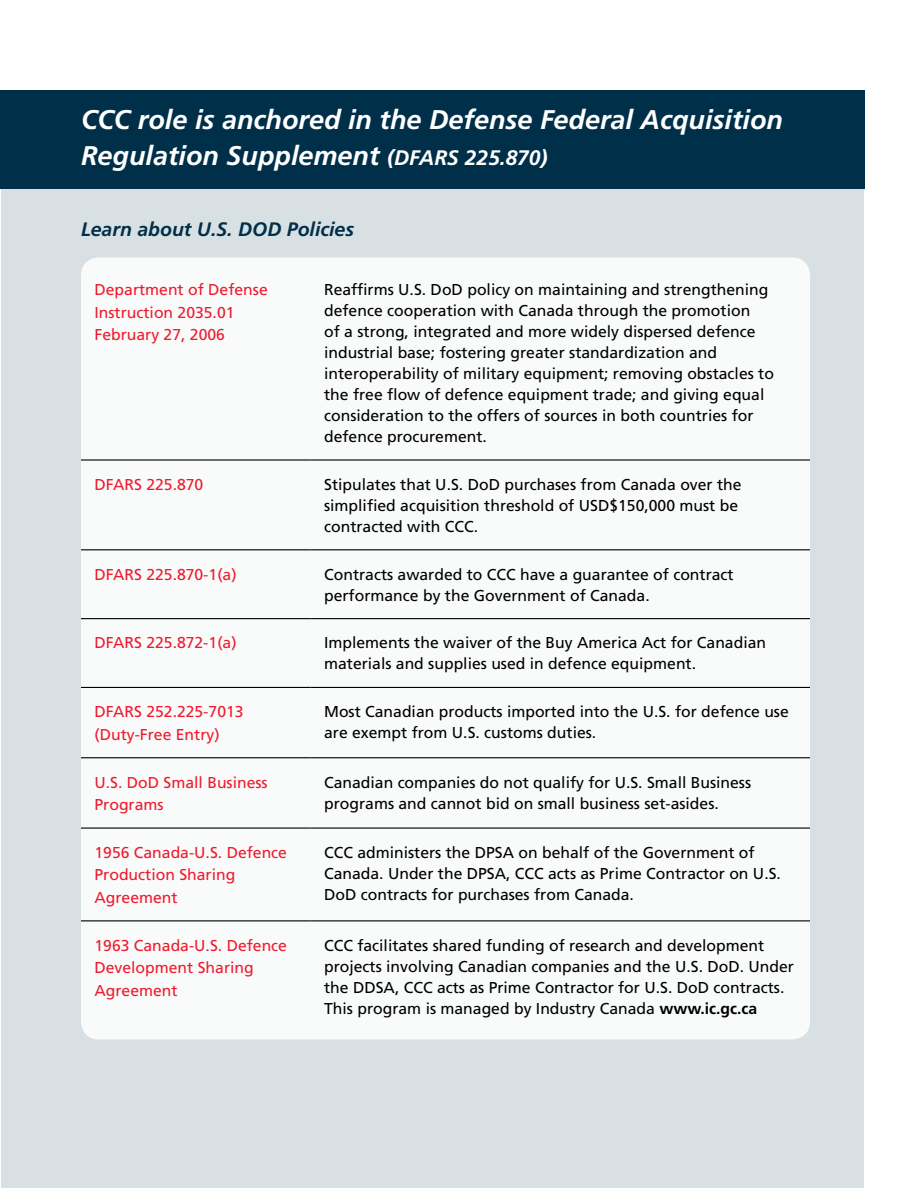
<style>
.page{position:relative;width:918px;height:1188px;background:#fff}
.page>*{position:absolute;margin:0;border:0;box-sizing:border-box;transform-origin:0 0}
.t1{font:italic 700 27px/36px "Frutiger LT Std";color:#fff}
.t2{font:italic 700 19.5px "Frutiger LT Std";color:#003049}
.t3{font:15.75px/21px "Frutiger LT Std";color:#000}
.t4{font:15.75px/22.5px "Frutiger LT Std";color:#ee1c2e}
.s1{font-size:21px}
.s2{font-weight:700}
</style>
<div class="page">
<div style="left:1px;top:90px;width:863px;height:1098px;background:#d9e0e3"></div>
<div style="left:81px;top:257px;width:729px;height:782px;background:#fff;border-radius:18px"></div>
<div style="left:0;top:90px;width:864px;height:98px;background:#003049"></div>
<hr style="left:81px;top:459px;width:230px;height:2px;background:#000">
<hr style="left:311px;top:459px;width:499px;height:2px;background:#000">
<hr style="left:81px;top:549px;width:230px;height:1px;background:#000">
<hr style="left:311px;top:549px;width:499px;height:1px;background:#000">
<hr style="left:81px;top:618px;width:230px;height:1px;background:#000">
<hr style="left:311px;top:618px;width:499px;height:1px;background:#000">
<hr style="left:81px;top:687px;width:230px;height:1px;background:#000">
<hr style="left:311px;top:687px;width:499px;height:1px;background:#000">
<hr style="left:81px;top:757px;width:230px;height:1px;background:#000">
<hr style="left:311px;top:757px;width:499px;height:1px;background:#000">
<hr style="left:81px;top:828px;width:230px;height:1px;background:#000">
<hr style="left:311px;top:828px;width:499px;height:1px;background:#000">
<hr style="left:81px;top:920px;width:230px;height:1px;background:#000">
<hr style="left:311px;top:920px;width:499px;height:1px;background:#000">
<h1 class="t1" style="left:81px;top:103px;width:704px">CCC role is anchored in the Defense Federal Acquisition<br>Regulation Supplement <span class="s1">(DFARS 225.870)</span></h1>
<p class="t2" style="left:81px;top:220px;width:275px">Learn about U.S. DOD Policies</p>
<p class="t4" style="left:94px;top:279px;width:175px">Department of Defense<br>Instruction 2035.01<br>February 27, 2006</p>
<p class="t3" style="left:324px;top:280px;width:451px">Reaffirms U.S. DoD policy on maintaining and strengthening defence cooperation with Canada through the promotion<br>of a strong, integrated and more widely dispersed defence industrial base; fostering greater standardization and interoperability of military equipment; removing obstacles to the free flow of defence equipment trade; and giving equal consideration to the offers of sources in both countries for defence procurement.</p>
<p class="t4" style="left:94px;top:474px;width:110px">DFARS 225.870</p>
<p class="t3" style="left:324px;top:475px;width:419px">Stipulates that U.S. DoD purchases from Canada over the simplified acquisition threshold of USD$150,000 must be contracted with CCC.</p>
<p class="t4" style="left:94px;top:564px;width:144px">DFARS 225.870-1(a)</p>
<p class="t3" style="left:324px;top:565px;width:411px">Contracts awarded to CCC have a guarantee of contract performance by the Government of Canada.</p>
<p class="t4" style="left:94px;top:633px;width:144px">DFARS 225.872-1(a)</p>
<p class="t3" style="left:324px;top:633px;width:443px">Implements the waiver of the Buy America Act for Canadian materials and supplies used in defence equipment.</p>
<p class="t4" style="left:94px;top:701px;width:151px">DFARS 252.225-7013 (Duty-Free Entry)</p>
<p class="t3" style="left:324px;top:702px;width:466px">Most Canadian products imported into the U.S. for defence use are exempt from U.S. customs duties.</p>
<p class="t4" style="left:94px;top:772px;width:175px">U.S. DoD Small Business<br>Programs</p>
<p class="t3" style="left:324px;top:772px;width:429px">Canadian companies do not qualify for U.S. Small Business programs and cannot bid on small business set-asides.</p>
<p class="t4" style="left:94px;top:842px;width:194px">1956 Canada-U.S. Defence<br>Production Sharing<br>Agreement</p>
<p class="t3" style="left:324px;top:843px;width:458px">CCC administers the DPSA on behalf of the Government of<br>Canada. Under the DPSA, CCC acts as Prime Contractor on U.S.<br>DoD contracts for purchases from Canada.</p>
<p class="t4" style="left:94px;top:935px;width:194px">1963 Canada-U.S. Defence<br>Development Sharing<br>Agreement</p>
<p class="t3" style="left:324px;top:936px;width:471px">CCC facilitates shared funding of research and development projects involving Canadian companies and the U.S. DoD. Under the DDSA, CCC acts as Prime Contractor for U.S. DoD contracts.<br>This program is managed by Industry Canada <span class="s2">www.ic.gc.ca</span></p>
</div>
